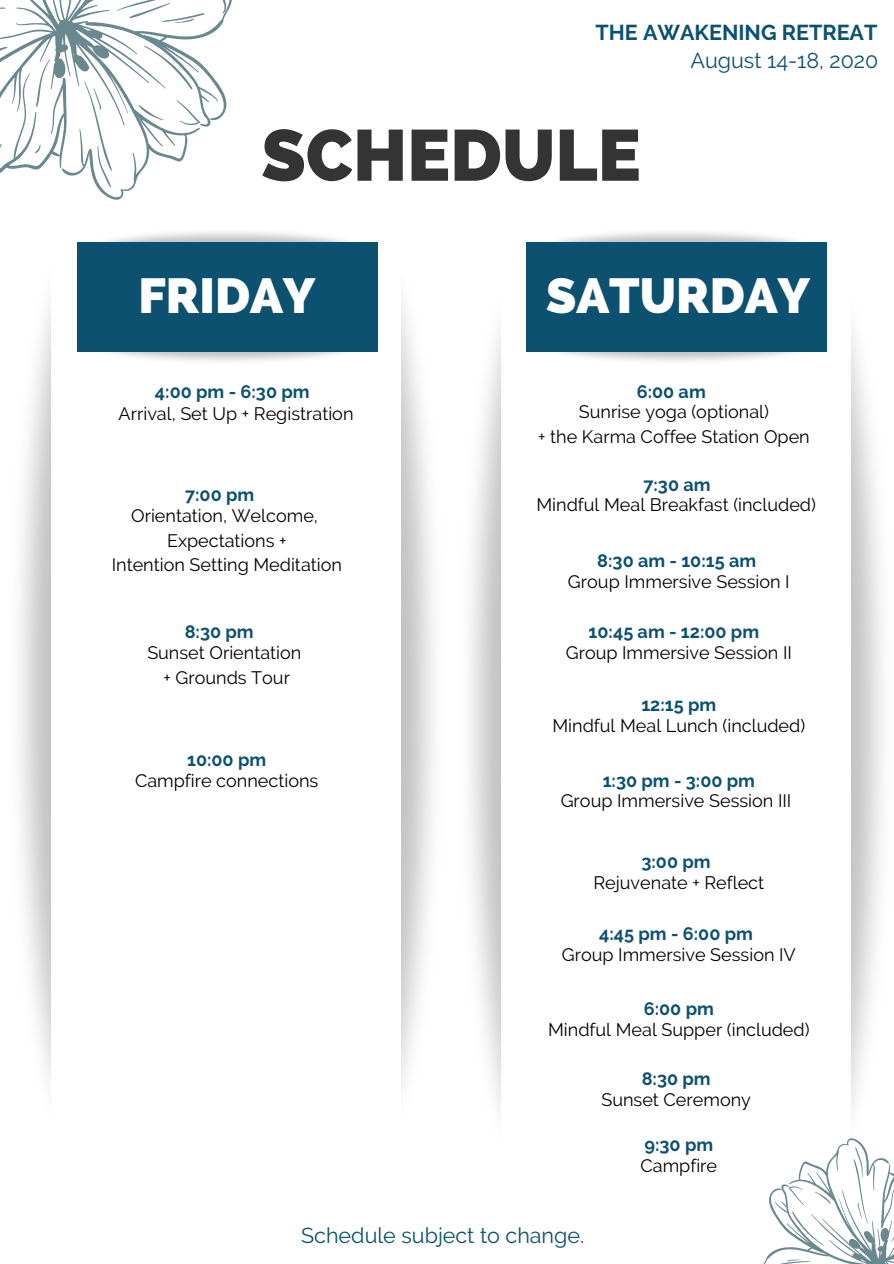
<style>
.page{position:relative;width:894px;height:1264px;background:#fff}
.page>*{position:absolute;margin:0;border:0;box-sizing:border-box;transform-origin:0 0}
.t1{font:800 72px "Raleway";color:#343434}
.t2{font:800 49.05px "Raleway";color:#fff}
.t3{font:21.45px "Raleway";color:#0c5170}
.t4{font:700 21.45px "Raleway";color:#0c5170}
.t5{font:18px/24.8px "Raleway";color:#000;text-align:center}
.t6{font:700 18px "Raleway";color:#0c5170}
</style>
<div class="page">
<svg style="left:0;top:0;width:232px;height:192px"></svg>
<svg style="left:764px;top:1110px;width:129px;height:153px"></svg>
<img style="left:77px;top:323px;width:301px;height:38px">
<img style="left:98px;top:232px;width:280px;height:38px">
<div style="left:77px;top:242px;width:300px;height:109px;background:#0c5170"></div>
<img style="left:526px;top:323px;width:301px;height:38px">
<img style="left:554px;top:232px;width:273px;height:38px">
<div style="left:526px;top:242px;width:300px;height:109px;background:#0c5170"></div>
<p class="t4" style="left:595px;top:20px;width:283px">THE AWAKENING RETREAT</p>
<p class="t3" style="left:690px;top:48px;width:189px">August 14-18, 2020</p>
<h1 class="t1" style="left:261px;top:113px;width:381px">SCHEDULE</h1>
<h2 class="t2" style="left:138px;top:267px;width:178px">FRIDAY</h2>
<p class="t6" style="left:155px;top:380px;width:156px">4:00 pm - 6:30 pm</p>
<p class="t5" style="left:119px;top:401px;width:236px">Arrival, Set Up + Registration</p>
<p class="t6" style="left:185px;top:484px;width:71px">7:00 pm</p>
<p class="t5" style="left:112px;top:503px;width:232px">Orientation, Welcome,<br>Expectations +<br>Intention Setting Meditation</p>
<p class="t6" style="left:185px;top:621px;width:70px">8:30 pm</p>
<p class="t5" style="left:147px;top:640px;width:156px">Sunset Orientation + Grounds Tour</p>
<p class="t6" style="left:187px;top:748px;width:81px">10:00 pm</p>
<p class="t5" style="left:135px;top:767px;width:185px">Campfire connections</p>
<h2 class="t2" style="left:546px;top:267px;width:265px">SATURDAY</h2>
<p class="t6" style="left:636px;top:380px;width:70px">6:00 am</p>
<p class="t5" style="left:538px;top:400px;width:273px">Sunrise yoga (optional)<br>+ the Karma Coffee Station Open</p>
<p class="t6" style="left:643px;top:473px;width:69px">7:30 am</p>
<p class="t5" style="left:536px;top:492px;width:281px">Mindful Meal Breakfast (included)</p>
<p class="t6" style="left:597px;top:550px;width:160px">8:30 am - 10:15 am</p>
<p class="t5" style="left:568px;top:569px;width:223px">Group Immersive Session I</p>
<p class="t6" style="left:588px;top:621px;width:172px">10:45 am - 12:00 pm</p>
<p class="t5" style="left:565px;top:640px;width:228px">Group Immersive Session II</p>
<p class="t6" style="left:641px;top:694px;width:76px">12:15 pm</p>
<p class="t5" style="left:552px;top:713px;width:254px">Mindful Meal Lunch (included)</p>
<p class="t6" style="left:602px;top:769px;width:154px">1:30 pm - 3:00 pm</p>
<p class="t5" style="left:560px;top:788px;width:232px">Group Immersive Session III</p>
<p class="t6" style="left:641px;top:850px;width:71px">3:00 pm</p>
<p class="t5" style="left:593px;top:869px;width:172px">Rejuvenate + Reflect</p>
<p class="t6" style="left:599px;top:922px;width:155px">4:45 pm - 6:00 pm</p>
<p class="t5" style="left:561px;top:942px;width:235px">Group Immersive Session IV</p>
<p class="t6" style="left:643px;top:997px;width:72px">6:00 pm</p>
<p class="t5" style="left:548px;top:1016px;width:263px">Mindful Meal Supper (included)</p>
<p class="t6" style="left:641px;top:1068px;width:70px">8:30 pm</p>
<p class="t5" style="left:601px;top:1087px;width:151px">Sunset Ceremony</p>
<p class="t6" style="left:644px;top:1134px;width:70px">9:30 pm</p>
<p class="t5" style="left:640px;top:1153px;width:78px">Campfire</p>
<p class="t3" style="left:301px;top:1223px;width:284px">Schedule subject to change.</p>
</div>
